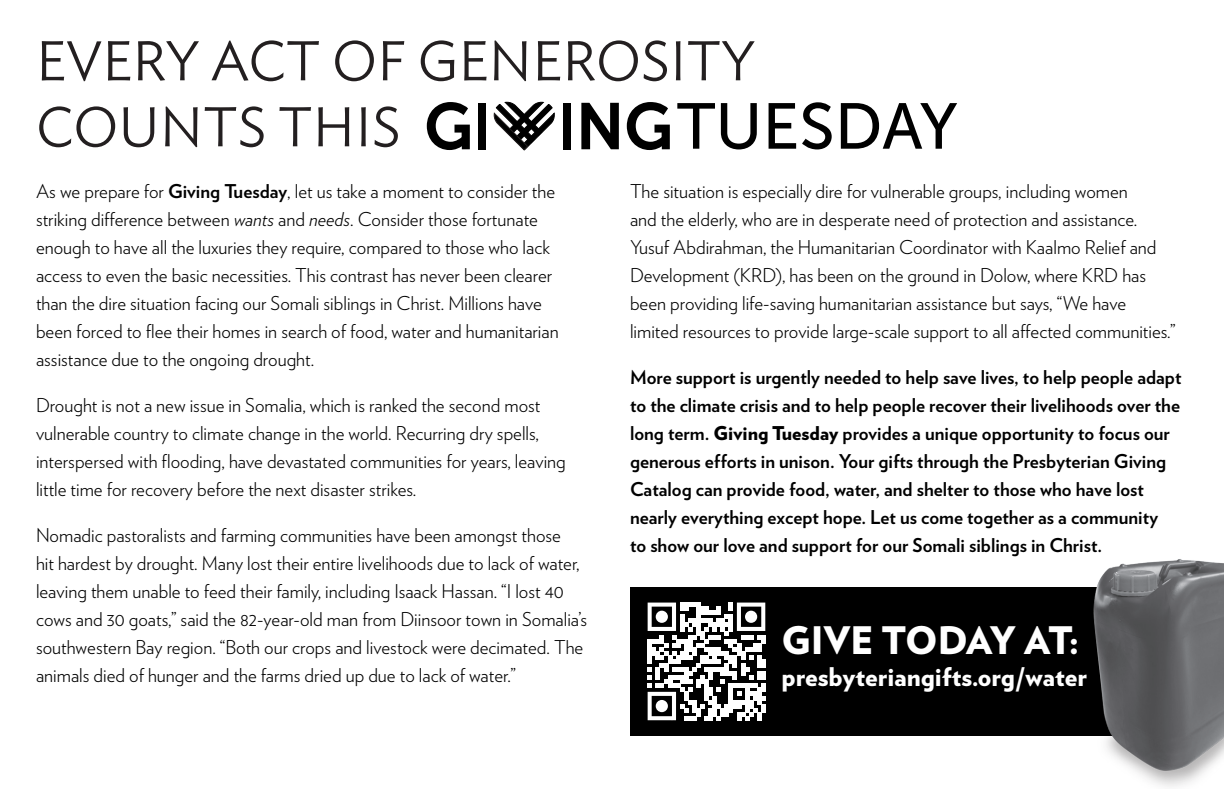
<style>
.page{position:relative;width:1224px;height:792px;background:#fff}
.page>*{position:absolute;margin:0;border:0;box-sizing:border-box;transform-origin:0 0}
.t1{font:300 55.4px/66px "Ideal Sans";color:#231f20}
.t2{font:900 37.8px "Verlag";letter-spacing:-.015em;color:#fff}
.t3{font:900 25.8px "Verlag";color:#fff}
.t4{font:300 19px/28px "Verlag";color:#000}
.t5{font:700 19px/28px "Verlag";color:#000}
.s1{font-weight:700}
.s2{font-style:italic}
.s3{font-weight:900}
</style>
<div class="page">
<div style="left:630px;top:588px;width:594px;height:148px;background:#000"></div>
<img style="left:1072px;top:559px;width:152px;height:228px">
<svg style="left:648px;top:603px;width:118px;height:117px"></svg>
<div style="left:656px;top:611px;width:12px;height:12px;background:#fff;border-radius:50%"></div>
<div style="left:745px;top:611px;width:12px;height:12px;background:#fff;border-radius:50%"></div>
<div style="left:656px;top:700px;width:12px;height:12px;background:#fff;border-radius:50%"></div>
<svg style="left:427px;top:102px;width:43px;height:48px"></svg>
<div style="left:478px;top:103px;width:8px;height:46px;background:#000"></div>
<svg style="left:494px;top:102px;width:61px;height:49px"></svg>
<div style="left:563px;top:103px;width:7px;height:46px;background:#000"></div>
<svg style="left:581px;top:103px;width:38px;height:46px"></svg>
<svg style="left:627px;top:102px;width:43px;height:48px"></svg>
<svg style="left:677px;top:103px;width:38px;height:46px"></svg>
<svg style="left:721px;top:103px;width:36px;height:46px"></svg>
<svg style="left:769px;top:103px;width:27px;height:46px"></svg>
<svg style="left:802px;top:102px;width:30px;height:47px"></svg>
<svg style="left:841px;top:103px;width:116px;height:46px"></svg>
<p class="t1" style="left:36px;top:23px;width:721px">EVERY ACT OF GENEROSITY<br>COUNTS THIS</p>
<p class="t4" style="left:36px;top:177px;width:524px">As we prepare for <span class="s1">Giving Tuesday</span>, let us take a moment to consider the striking difference between <span class="s2">wants</span> and <span class="s2">needs</span>. Consider those fortunate enough to have all the luxuries they require, compared to those who lack access to even the basic necessities. This contrast has never been clearer than the dire situation facing our Somali siblings in Christ. Millions have been forced to flee their homes in search of food, water and humanitarian assistance due to the ongoing drought.</p>
<p class="t4" style="left:36px;top:391px;width:531px">Drought is not a new issue in Somalia, which is ranked the second most vulnerable country to climate change in the world. Recurring dry spells, interspersed with flooding, have devastated communities for years, leaving little time for recovery before the next disaster strikes.</p>
<p class="t4" style="left:36px;top:521px;width:553px">Nomadic pastoralists and farming communities have been amongst those<br>hit hardest by drought. Many lost their entire livelihoods due to lack of water, leaving them unable to feed their family, including Isaack Hassan. “I lost 40 cows and 30 goats,” said the 82-year-old man from Diinsoor town in Somalia’s southwestern Bay region. “Both our crops and livestock were decimated. The animals died of hunger and the farms dried up due to lack of water.”</p>
<p class="t4" style="left:630px;top:177px;width:547px">The situation is especially dire for vulnerable groups, including women<br>and the elderly, who are in desperate need of protection and assistance.<br>Yusuf Abdirahman, the Humanitarian Coordinator with Kaalmo Relief and Development (KRD), has been on the ground in Dolow, where KRD has been providing life-saving humanitarian assistance but says, “We have limited resources to provide large-scale support to all affected communities.”</p>
<p class="t5" style="left:630px;top:363px;width:553px">More support is urgently needed to help save lives, to help people adapt to the climate crisis and to help people recover their livelihoods over the long term. <span class="s3">Giving Tuesday</span> provides a unique opportunity to focus our generous efforts in unison. Your gifts through the Presbyterian Giving Catalog can provide food, water, and shelter to those who have lost nearly everything except hope. Let us come together as a community<br>to show our love and support for our Somali siblings in Christ.</p>
<p class="t2" style="left:782px;top:609px;width:299px">GIVE TODAY AT:</p>
<p class="t3" style="left:782px;top:656px;width:307px">presbyteriangifts.org/water</p>
</div>
